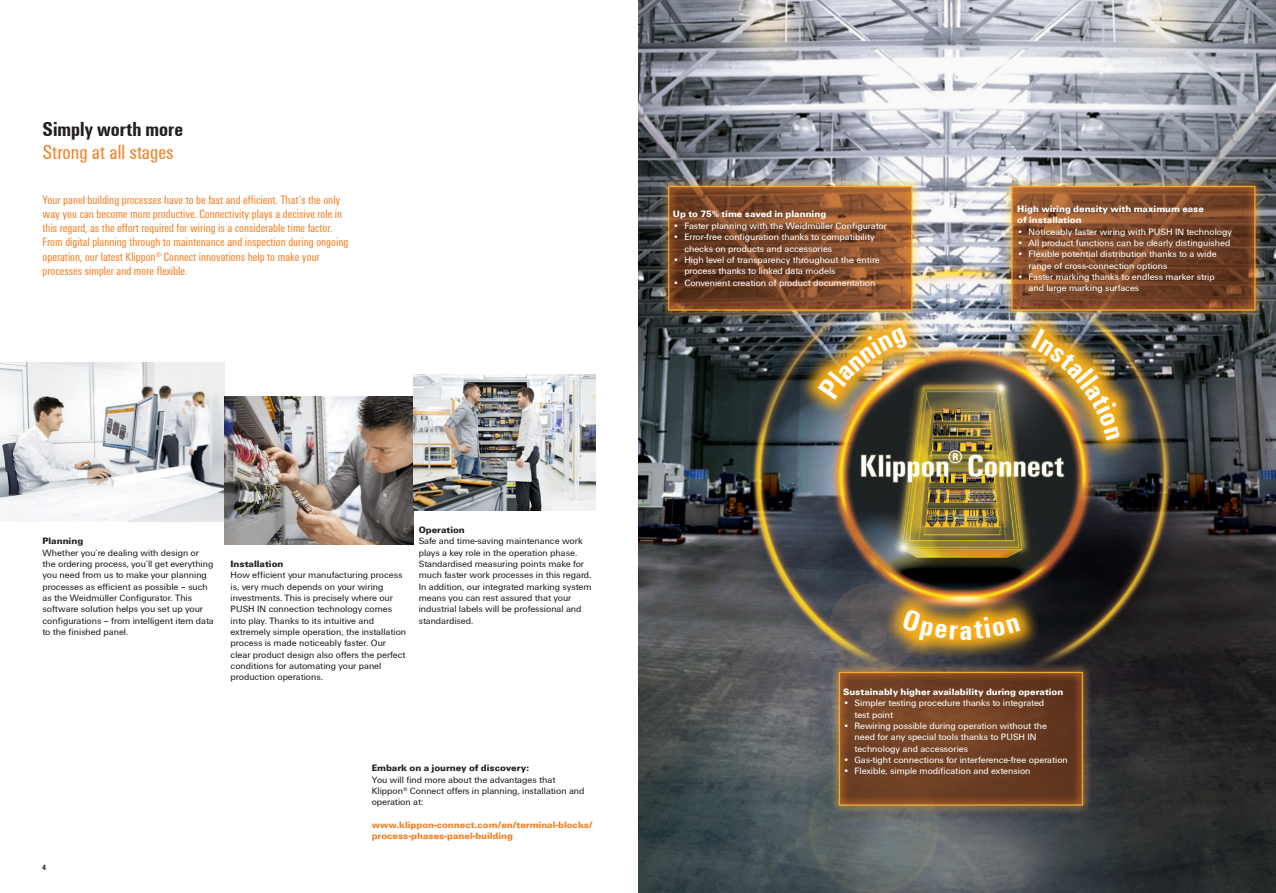
<style>
.page{position:relative;width:1276px;height:893px;background:#fff}
.page>*{position:absolute;margin:0;border:0;box-sizing:border-box;transform-origin:0 0}
.t1{font:21px "Weidmueller Condensed";color:#f57f21}
.t2{font:700 21px "Weidmueller Condensed";color:#231f20}
.t3{font:12.5px/14.2px "Weidmueller Condensed";color:#f57f21}
.t4{font:9.5px/11.3px "Weidmueller";color:#231f20}
.t5{font:9.5px/11.3px "Weidmueller";color:#fff}
.t6{font:700 9.5px/11.3px "Weidmueller";color:#fff}
.t7{font:700 9.5px/11.3px "Weidmueller";color:#f57f21}
.t8{font:700 9.5px "Weidmueller";color:#231f20}
.t9{font:700 7.8px "Weidmueller Condensed";color:#231f20}
</style>
<div class="page">
<img style="left:0;top:363px;width:225px;height:159px">
<img style="left:225px;top:397px;width:188px;height:147px">
<img style="left:413px;top:374px;width:182px;height:136px">
<img style="left:638px;top:0;width:638px;height:893px">
<img style="left:796px;top:305px;width:346px;height:157px">
<img style="left:818px;top:327px;width:90px;height:72px">
<img style="left:1031px;top:329px;width:89px;height:111px">
<img style="left:882px;top:589px;width:160px;height:74px">
<h1 class="t2" style="left:43px;top:114px;width:142px">Simply worth more</h1>
<h1 class="t1" style="left:43px;top:138px;width:133px">Strong at all stages</h1>
<p class="t3" style="left:43px;top:192px;width:307px">Your panel building processes have to be fast and efficient. That’s the only way you can become more productive. Connectivity plays a decisive role in this regard, as the effort required for wiring is a considerable time factor.<br>From digital planning through to maintenance and inspection during ongoing operation, our latest Klippon<sup>®</sup> Connect innovations help to make your processes simpler and more flexible.</p>
<p class="t6" style="left:673px;top:208px;width:155px">Up to 75% time saved in planning</p>
<p class="t5" style="left:673px;top:220px;width:215px">• Faster planning with the Weidmüller Configurator</p>
<p class="t5" style="left:684px;top:231px;width:192px;text-indent:-11px">• Error-free configuration thanks to compatibility checks on products and accessories</p>
<p class="t5" style="left:684px;top:254px;width:197px;text-indent:-11px">• High level of transparency throughout the entire process thanks to linked data models</p>
<p class="t5" style="left:673px;top:276px;width:204px">• Convenient creation of product documentation</p>
<p class="t6" style="left:1017px;top:203px;width:188px">High wiring density with maximum ease of installation</p>
<p class="t5" style="left:1017px;top:225px;width:216px">• Noticeably faster wiring with PUSH IN technology</p>
<p class="t5" style="left:1017px;top:237px;width:215px">• All product functions can be clearly distinguished</p>
<p class="t5" style="left:1028px;top:248px;width:190px;text-indent:-11px">• Flexible potential distribution thanks to a wide range of cross-connection options</p>
<p class="t5" style="left:1028px;top:271px;width:188px;text-indent:-11px">• Faster marking thanks to endless marker strip and large marking surfaces</p>
<p class="t8" style="left:43px;top:534px;width:42px">Planning</p>
<p class="t4" style="left:43px;top:546px;width:173px">Whether you’re dealing with design or the ordering process, you’ll get everything you need from us to make your planning processes as efficient as possible – such as the Weidmüller Configurator. This software solution helps you set up your configurations – from intelligent item data to the finished panel.</p>
<p class="t8" style="left:231px;top:557px;width:54px">Installation</p>
<p class="t4" style="left:231px;top:569px;width:177px">How efficient your manufacturing process is, very much depends on your wiring investments. This is precisely where our PUSH IN connection technology comes into play. Thanks to its intuitive and extremely simple operation, the installation process is made noticeably faster. Our clear product design also offers the perfect conditions for automating your panel production operations.</p>
<p class="t8" style="left:419px;top:523px;width:48px">Operation</p>
<p class="t4" style="left:419px;top:535px;width:174px">Safe and time-saving maintenance work plays a key role in the operation phase.<br>Standardised measuring points make for much faster work processes in this regard.<br>In addition, our integrated marking system means you can rest assured that your industrial labels will be professional and standardised.</p>
<p class="t9" style="left:43px;top:862px;width:5px">4</p>
<p class="t8" style="left:372px;top:761px;width:159px">Embark on a journey of discovery:</p>
<p class="t4" style="left:372px;top:773px;width:214px">You will find more about the advantages that<br>Klippon<sup>®</sup> Connect offers in planning, installation and operation at:</p>
<p class="t7" style="left:372px;top:818px;width:222px">www.klippon-connect.com/en/terminal-blocks/ process-phases-panel-building</p>
<p class="t6" style="left:843px;top:686px;width:222px">Sustainably higher availability during operation</p>
<p class="t5" style="left:854px;top:697px;width:191px;text-indent:-11px">• Simpler testing procedure thanks to integrated test point</p>
<p class="t5" style="left:854px;top:720px;width:194px;text-indent:-11px">• Rewiring possible during operation without the need for any special tools thanks to PUSH IN technology and accessories</p>
<p class="t5" style="left:843px;top:754px;width:226px">• Gas-tight connections for interference-free operation</p>
<p class="t5" style="left:843px;top:765px;width:189px">• Flexible, simple modification and extension</p>
</div>
